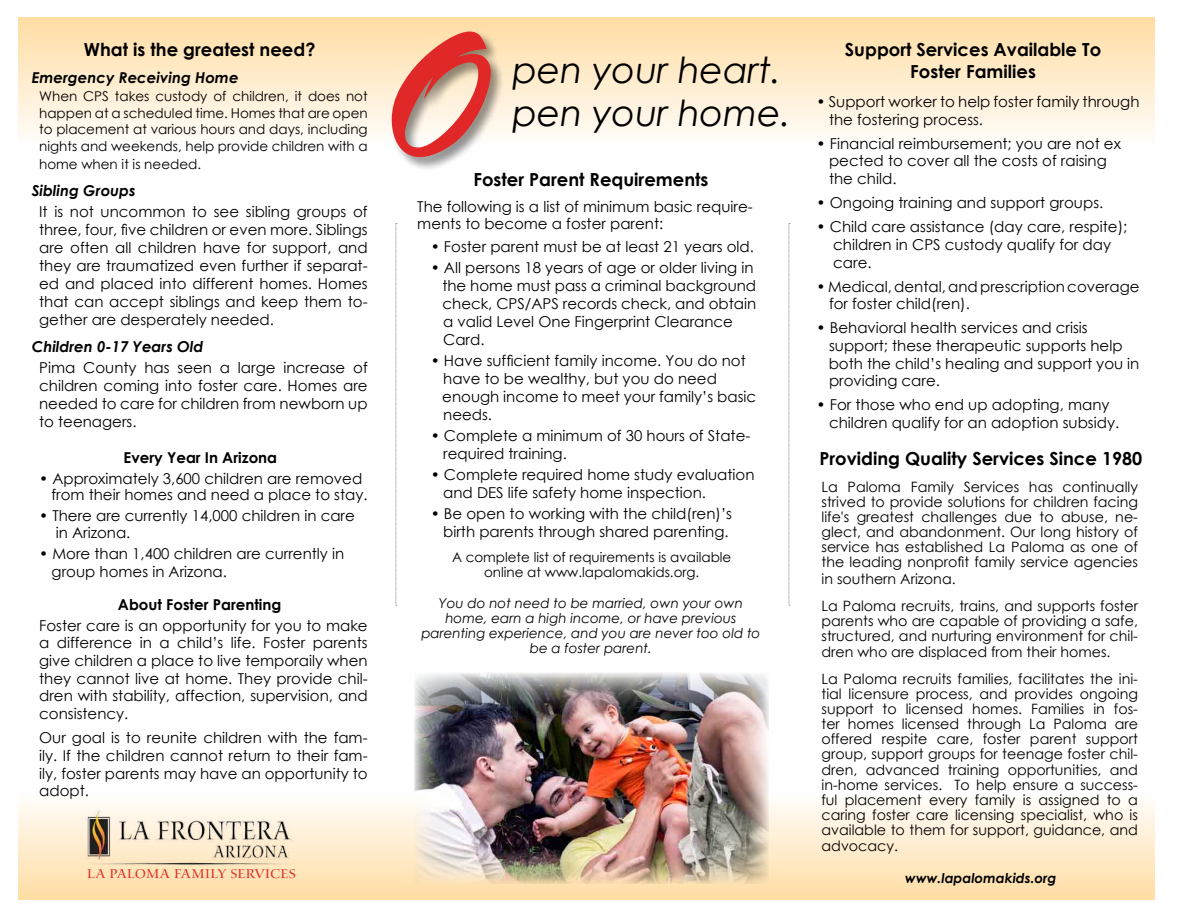
<style>
.page{position:relative;width:1188px;height:918px;background:#fff}
.page>*{position:absolute;margin:0;border:0;box-sizing:border-box;transform-origin:0 0}
.t1{font:195px "Brush Script";color:#e12828}
.t2{font:italic 36px "Century Gothic";color:#000}
.t3{font:700 18px/21.6px "Century Gothic";color:#000;text-align:center}
.t4{font:15px/18px "Century Gothic";color:#000}
.t5{font:italic 700 15px "Century Gothic";color:#000}
.t6{font:700 15px "Century Gothic";color:#000}
.t7{font:14.7px "Waters Titling Pro";letter-spacing:.03em;color:#e02b27}
.t8{font:14.25px/15px "Century Gothic";color:#000}
.t9{font:13.5px/16.5px "Century Gothic";color:#000;text-align:justify}
.t10{font:italic 13.5px/15px "Century Gothic";color:#000;text-align:center}
.t11{font:italic 700 13.5px "Century Gothic";color:#000}
</style>
<div class="page">
<div style="left:19px;top:18px;width:1135px;height:127px;background:linear-gradient(to bottom,#ffdda4,#fffdfa)"></div>
<div style="left:390px;top:30px;width:115px;height:142px;background:#000;opacity:.25"></div>
<div style="left:19px;top:794px;width:1135px;height:105px;background:linear-gradient(to bottom,#fffdfb,#ffdda4)"></div>
<img style="left:86px;top:808px;width:208px;height:58px">
<img style="left:414px;top:673px;width:355px;height:211px">
<svg style="left:396px;top:223px;width:1px;height:383px"></svg>
<svg style="left:789px;top:223px;width:1px;height:383px"></svg>
<p class="t3" style="left:84px;top:38px;width:233px">What is the greatest need?</p>
<p class="t5" style="left:32px;top:66px;width:208px">Emergency Receiving Home</p>
<p class="t9" style="left:39px;top:88px;width:330px">When CPS takes custody of children, it does not happen at a scheduled time. Homes that are open to placement at various hours and days, including nights and weekends, help provide children with a</p>
<p class="t9" style="left:39px;top:155px;width:163px">home when it is needed.</p>
<p class="t5" style="left:32px;top:179px;width:106px">Sibling Groups</p>
<p class="t4" style="left:39px;top:202px;width:330px;text-align:justify">It is not uncommon to see sibling groups of three, four, five children or even more. Siblings are often all children have for support, and they are traumatized even further if separat&shy;ed and placed into different homes. Homes that can accept siblings and keep them to&shy;gether are desperately needed.</p>
<p class="t5" style="left:32px;top:335px;width:173px">Children 0-17 Years Old</p>
<p class="t4" style="left:39px;top:358px;width:330px;text-align:justify">Pima County has seen a large increase of children coming into foster care. Homes are needed to care for children from newborn up to teenagers.</p>
<p class="t6" style="left:124px;top:446px;width:155px">Every Year In Arizona</p>
<p class="t4" style="left:52px;top:470px;width:318px;line-height:16.5px;text-indent:-12px">• Approximately 3,600 children are removed from their homes and need a place to stay.</p>
<p class="t4" style="left:56px;top:507px;width:301px;line-height:16.5px;text-indent:-17px">• There are currently 14,000 children in care in Arizona.</p>
<p class="t4" style="left:52px;top:544px;width:294px;text-indent:-12px">• More than 1,400 children are currently in group homes in Arizona.</p>
<p class="t6" style="left:118px;top:593px;width:165px">About Foster Parenting</p>
<p class="t4" style="left:39px;top:616px;width:330px;text-align:justify">Foster care is an opportunity for you to make a difference in a child’s life. Foster parents give children a place to live temporaily when they cannot live at home. They provide chil&shy;dren with stability, affection, supervision, and consistency.</p>
<p class="t4" style="left:39px;top:729px;width:330px;text-align:justify">Our goal is to reunite children with the fam&shy;ily. If the children cannot return to their fam&shy;ily, foster parents may have an opportunity to adopt.</p>
<h1 class="t1" style="left:384px;top:-24px;width:113px">O</h1>
<h2 class="t2" style="left:513px;top:45px;width:270px">pen your heart.</h2>
<h2 class="t2" style="left:513px;top:87px;width:280px">pen your home.</h2>
<p class="t3" style="left:473px;top:168px;width:237px">Foster Parent Requirements</p>
<p class="t4" style="left:417px;top:198px;width:337px;line-height:16.5px">The following is a list of minimum basic require&shy;ments to become a foster parent:</p>
<p class="t4" style="left:431px;top:238px;width:325px">• Foster parent must be at least 21 years old.</p>
<p class="t4" style="left:442px;top:259px;width:315px;text-indent:-12px">• All persons 18 years of age or older living in the home must pass a criminal background check, CPS/APS records check, and obtain a valid Level One Fingerprint Clearance Card.</p>
<p class="t4" style="left:442px;top:352px;width:315px;text-indent:-12px">• Have sufficient family income. You do not have to be wealthy, but you do need enough income to meet your family’s basic needs.</p>
<p class="t4" style="left:443px;top:427px;width:309px;text-indent:-12px">• Complete a minimum of 30 hours of State&shy;required training.</p>
<p class="t4" style="left:443px;top:466px;width:313px;text-indent:-12px">• Complete required home study evaluation and DES life safety home inspection.</p>
<p class="t4" style="left:431px;top:505px;width:303px;text-align:right">• Be open to working with the child(ren)’s birth parents through shared parenting.</p>
<p class="t9" style="left:452px;top:549px;width:281px;line-height:15px;text-align:center">A complete list of requirements is available online at www.lapalomakids.org.</p>
<p class="t10" style="left:421px;top:595px;width:341px">You do not need to be married, own your own home, earn a high income, or have previous parenting experience, and you are never too old to be a foster parent.</p>
<p class="t7" style="left:87px;top:866px;width:210px">LA PALOMA FAMILY SERVICES</p>
<p class="t3" style="left:845px;top:38px;width:258px">Support Services Available To<br>Foster Families</p>
<p class="t4" style="left:829px;top:93px;width:312px;text-indent:-12px">• Support worker to help foster family through the fostering process.</p>
<p class="t4" style="left:829px;top:134px;width:293px;text-indent:-12px">• Financial reimbursement; you are not ex pected to cover all the costs of raising the child.</p>
<p class="t4" style="left:817px;top:194px;width:288px">• Ongoing training and support groups.</p>
<p class="t4" style="left:833px;top:218px;width:296px;text-indent:-17px">• Child care assistance (day care, respite); children in CPS custody qualify for day care.</p>
<p class="t4" style="left:829px;top:277px;width:312px;text-indent:-12px">• Medical, dental, and prescription coverage for foster child(ren).</p>
<p class="t4" style="left:829px;top:319px;width:312px;text-indent:-12px">• Behavioral health services and crisis support; these therapeutic supports help both the child’s healing and support you in providing care.</p>
<p class="t4" style="left:829px;top:396px;width:292px;text-indent:-12px">• For those who end up adopting, many children qualify for an adoption subsidy.</p>
<p class="t3" style="left:819px;top:447px;width:324px">Providing Quality Services Since 1980</p>
<p class="t8" style="left:822px;top:480px;width:318px;text-align:justify">La Paloma Family Services has continually strived to provide solutions for children facing life's greatest challenges due to abuse, ne&shy;glect, and abandonment. Our long history of service has established La Paloma as one of the leading nonprofit family service agencies</p>
<p class="t8" style="left:822px;top:565px;width:318px;line-height:27px">in southern Arizona.<br>La Paloma recruits, trains, and supports foster</p>
<p class="t8" style="left:822px;top:613px;width:318px">parents who are capable of providing a safe, structured, and nurturing environment for chil-</p>
<p class="t8" style="left:822px;top:639px;width:318px;line-height:27px">dren who are displaced from their homes.<br>La Paloma recruits families, facilitates the ini-</p>
<p class="t8" style="left:822px;top:687px;width:318px;text-align:justify">tial licensure process, and provides ongoing support to licensed homes. Families in fos&shy;ter homes licensed through La Paloma are offered respite care, foster parent support group, support groups for teenage foster chil&shy;dren, advanced training opportunities, and in-home services. To help ensure a success&shy;ful placement every family is assigned to a caring foster care licensing specialist, who is available to them for support, guidance, and</p>
<p class="t8" style="left:822px;top:838px;width:78px">advocacy.</p>
<p class="t11" style="left:905px;top:867px;width:153px">www.lapalomakids.org</p>
</div>
